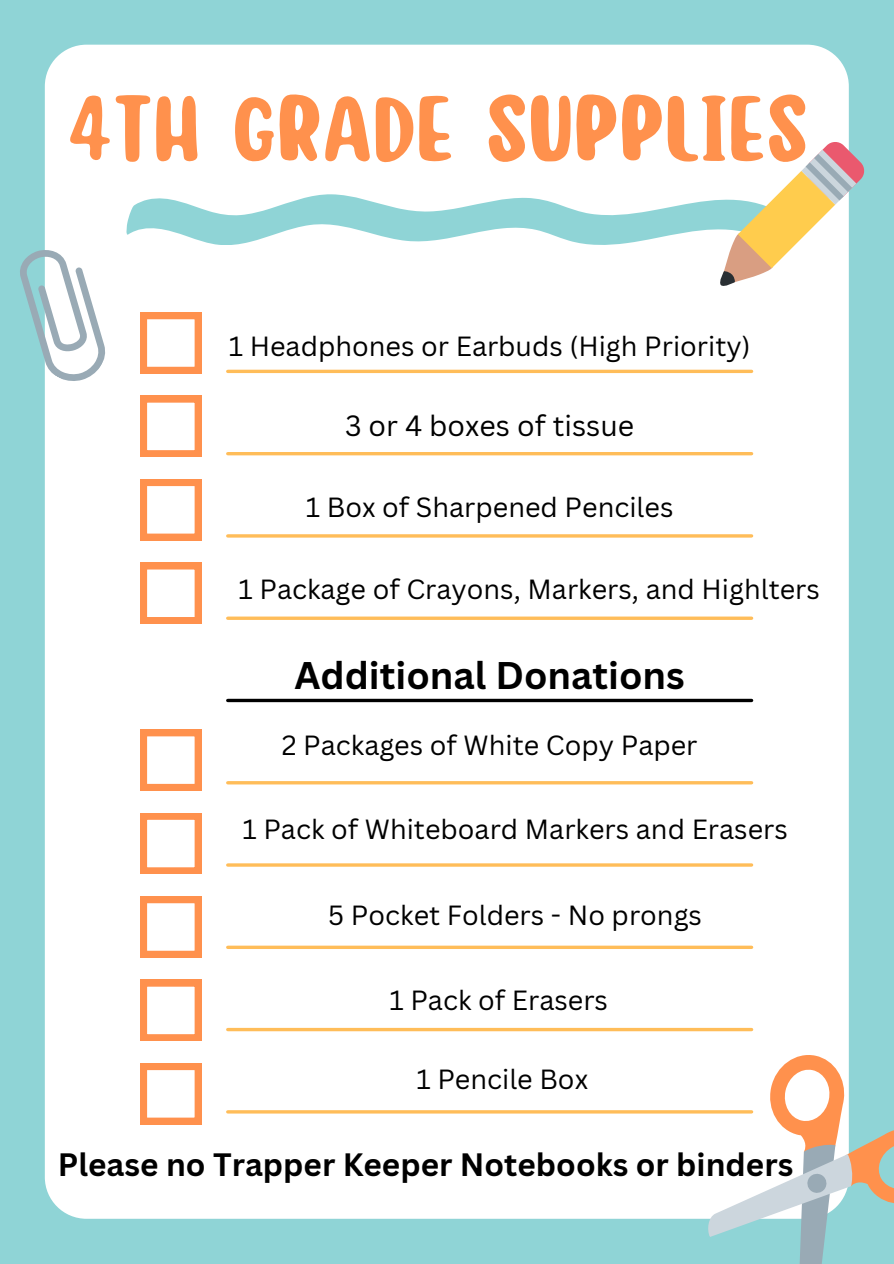
<style>
.page{position:relative;width:894px;height:1264px;background:#fff}
.page>*{position:absolute;margin:0;border:0;box-sizing:border-box;transform-origin:0 0}
.t1{font:99px "Monkey";color:#ff914d}
.t2{font:700 37.5px "Canva Sans";color:#000}
.t3{font:700 31.5px "Canva Sans";color:#000}
.t4{font:28.5px "Canva Sans";color:#000}
.t5{font:27px "Canva Sans";color:#000}
</style>
<div class="page">
<div style="left:0;top:0;width:893px;height:1263px;background:#8fd4d6"></div>
<div style="left:45px;top:45px;width:803px;height:1173px;background:#fff;border-radius:42px"></div>
<svg style="left:140px;top:479px;width:61px;height:61px"></svg>
<svg style="left:140px;top:562px;width:61px;height:61px"></svg>
<svg style="left:140px;top:729px;width:61px;height:61px"></svg>
<svg style="left:140px;top:813px;width:61px;height:60px"></svg>
<svg style="left:140px;top:896px;width:61px;height:61px"></svg>
<svg style="left:140px;top:979px;width:61px;height:61px"></svg>
<svg style="left:140px;top:1063px;width:61px;height:61px"></svg>
<hr style="left:228px;top:534px;width:523px;height:3px;background:#ffbd59">
<svg style="left:228px;top:616px;width:523px;height:4px;background:#ffc772"></svg>
<svg style="left:228px;top:698px;width:523px;height:4px;background:#323232"></svg>
<hr style="left:228px;top:781px;width:523px;height:3px;background:#ffbd59">
<hr style="left:228px;top:863px;width:523px;height:3px;background:#ffbd59">
<svg style="left:228px;top:945px;width:523px;height:4px;background:#ffc773"></svg>
<svg style="left:228px;top:1027px;width:523px;height:4px;background:#ffcb7d"></svg>
<hr style="left:228px;top:1110px;width:523px;height:3px;background:#ffbd59">
<svg style="left:699px;top:1033px;width:194px;height:230px"></svg>
<svg style="left:20px;top:141px;width:844px;height:315px"></svg>
<p class="t1" style="left:67px;top:81px;width:742px">4TH GRADE SUPPLIES</p>
<p class="t5" style="left:229px;top:327px;width:523px">1 Headphones or Earbuds (High Priority)</p>
<h4 class="t4" style="left:345px;top:405px;width:290px">3 or 4 boxes of tissue</h4>
<p class="t5" style="left:306px;top:488px;width:369px">1 Box of Sharpened Penciles</p>
<p class="t5" style="left:238px;top:570px;width:582px">1 Package of Crayons, Markers, and Highlters</p>
<h2 class="t2" style="left:294px;top:649px;width:392px">Additional Donations</h2>
<p class="t5" style="left:282px;top:726px;width:417px">2 Packages of White Copy Paper</p>
<p class="t5" style="left:242px;top:809px;width:547px">1 Pack of Whiteboard Markers and Erasers</p>
<p class="t5" style="left:328px;top:896px;width:375px">5 Pocket Folders - No prongs</p>
<p class="t5" style="left:389px;top:981px;width:220px">1 Pack of Erasers</p>
<p class="t5" style="left:416px;top:1060px;width:173px">1 Pencile Box</p>
<h3 class="t3" style="left:58px;top:1142px;width:736px">Please no Trapper Keeper Notebooks or binders</h3>
</div>
